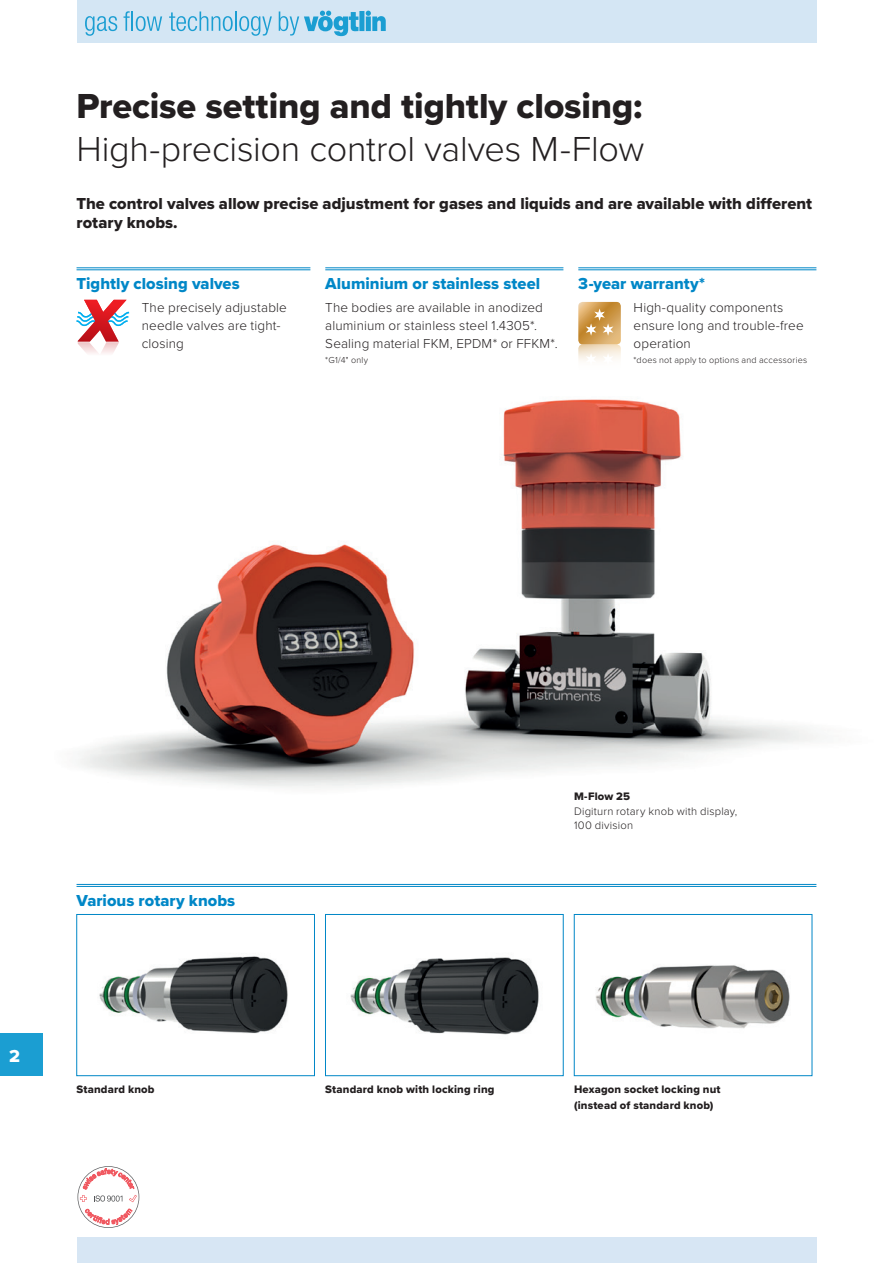
<style>
.page{position:relative;width:893px;height:1263px;background:#fff}
.page>*{position:absolute;margin:0;border:0;box-sizing:border-box;transform-origin:0 0}
.t1{font:300 36px "Proxima Nova";letter-spacing:-.005em;color:#231f20}
.t2{font:36px "Proxima Nova Extrabld";letter-spacing:-.005em;color:#231f20}
.t3{font:18px "Proxima Nova Extrabld";color:#fff}
.t4{font:16.5px/19.8px "Proxima Nova Extrabld";color:#231f20}
.t5{font:16.5px "Proxima Nova Extrabld";color:#0087c7}
.t6{font:300 13.5px/18px "Proxima Nova";letter-spacing:.01em;color:#231f20}
.t7{font:11.25px/15.6px "Proxima Nova Extrabld";letter-spacing:.015em;color:#231f20}
.t8{font:300 11.25px/13.5px "Proxima Nova";letter-spacing:.02em;color:#231f20}
.t9{font:300 9px "Proxima Nova";letter-spacing:.025em;color:#231f20}
</style>
<div class="page">
<img style="left:42px;top:267px;width:776px;height:769px">
<hr style="left:77px;top:267px;width:233px;height:1px;background:#0087c7">
<hr style="left:77px;top:269px;width:233px;height:1px;background:#0087c7">
<hr style="left:77px;top:884px;width:739px;height:1px;background:#0087c7">
<hr style="left:77px;top:886px;width:739px;height:1px;background:#0087c7">
<svg style="left:78px;top:1166px;width:61px;height:62px"></svg>
<div style="left:77px;top:1237px;width:739px;height:26px;background:#d7e6f4"></div>
<hr style="left:325px;top:267px;width:238px;height:1px;background:#0087c7">
<hr style="left:325px;top:269px;width:238px;height:1px;background:#0087c7">
<hr style="left:578px;top:267px;width:238px;height:1px;background:#0087c7">
<hr style="left:578px;top:269px;width:238px;height:1px;background:#0087c7">
<svg style="left:578px;top:302px;width:43px;height:85px"></svg>
<svg style="left:75px;top:300px;width:56px;height:84px"></svg>
<img style="left:79px;top:916px;width:234px;height:120px">
<div style="left:77px;top:914px;width:238px;height:162px;border:1px solid #0087c7"></div>
<img style="left:576px;top:916px;width:234px;height:120px">
<div style="left:574px;top:914px;width:238px;height:162px;border:1px solid #0087c7"></div>
<img style="left:327px;top:916px;width:234px;height:120px">
<div style="left:325px;top:914px;width:238px;height:162px;border:1px solid #0087c7"></div>
<div style="left:77px;top:0;width:739px;height:43px;background:#d4e6f4"></div>
<svg style="left:85px;top:16px;width:32px;height:20px"></svg>
<svg style="left:124px;top:11px;width:38px;height:20px"></svg>
<svg style="left:169px;top:11px;width:64px;height:20px"></svg>
<hr style="left:235px;top:11px;width:2px;height:20px;background:#1b9ed2">
<svg style="left:239px;top:16px;width:33px;height:20px"></svg>
<svg style="left:279px;top:11px;width:107px;height:25px"></svg>
<div style="left:0;top:1033px;width:42px;height:43px;background:#1b9ed2"></div>
<h1 class="t2" style="left:77px;top:79px;width:567px">Precise setting and tightly closing:</h1>
<h1 class="t1" style="left:77px;top:122px;width:569px">High-precision control valves M-Flow</h1>
<p class="t4" style="left:77px;top:193px;width:737px">The control valves allow precise adjustment for gases and liquids and are available with different rotary knobs.</p>
<p class="t5" style="left:77px;top:272px;width:165px">Tightly closing valves</p>
<p class="t6" style="left:142px;top:297px;width:147px">The precisely adjustable needle valves are tight&shy;closing</p>
<p class="t5" style="left:325px;top:272px;width:216px">Aluminium or stainless steel</p>
<p class="t6" style="left:325px;top:297px;width:234px">The bodies are available in anodized aluminium or stainless steel 1.4305*.<br>Sealing material FKM, EPDM* or FFKM*.</p>
<p class="t9" style="left:325px;top:353px;width:44px">*G1/4" only</p>
<p class="t5" style="left:578px;top:272px;width:128px">3-year warranty*</p>
<p class="t6" style="left:634px;top:297px;width:172px">High-quality components ensure long and trouble-free operation</p>
<p class="t9" style="left:634px;top:353px;width:175px">*does not apply to options and accessories</p>
<h2 class="t3" style="left:9px;top:1043px;width:12px">2</h2>
<p class="t5" style="left:77px;top:888px;width:160px">Various rotary knobs</p>
<p class="t7" style="left:574px;top:788px;width:58px">M-Flow 25</p>
<p class="t8" style="left:574px;top:804px;width:165px">Digiturn rotary knob with display,<br>100 division</p>
<p class="t7" style="left:77px;top:1081px;width:79px">Standard knob</p>
<p class="t7" style="left:325px;top:1081px;width:171px">Standard knob with locking ring</p>
<p class="t7" style="left:574px;top:1081px;width:148px">Hexagon socket locking nut (instead of standard knob)</p>
</div>
